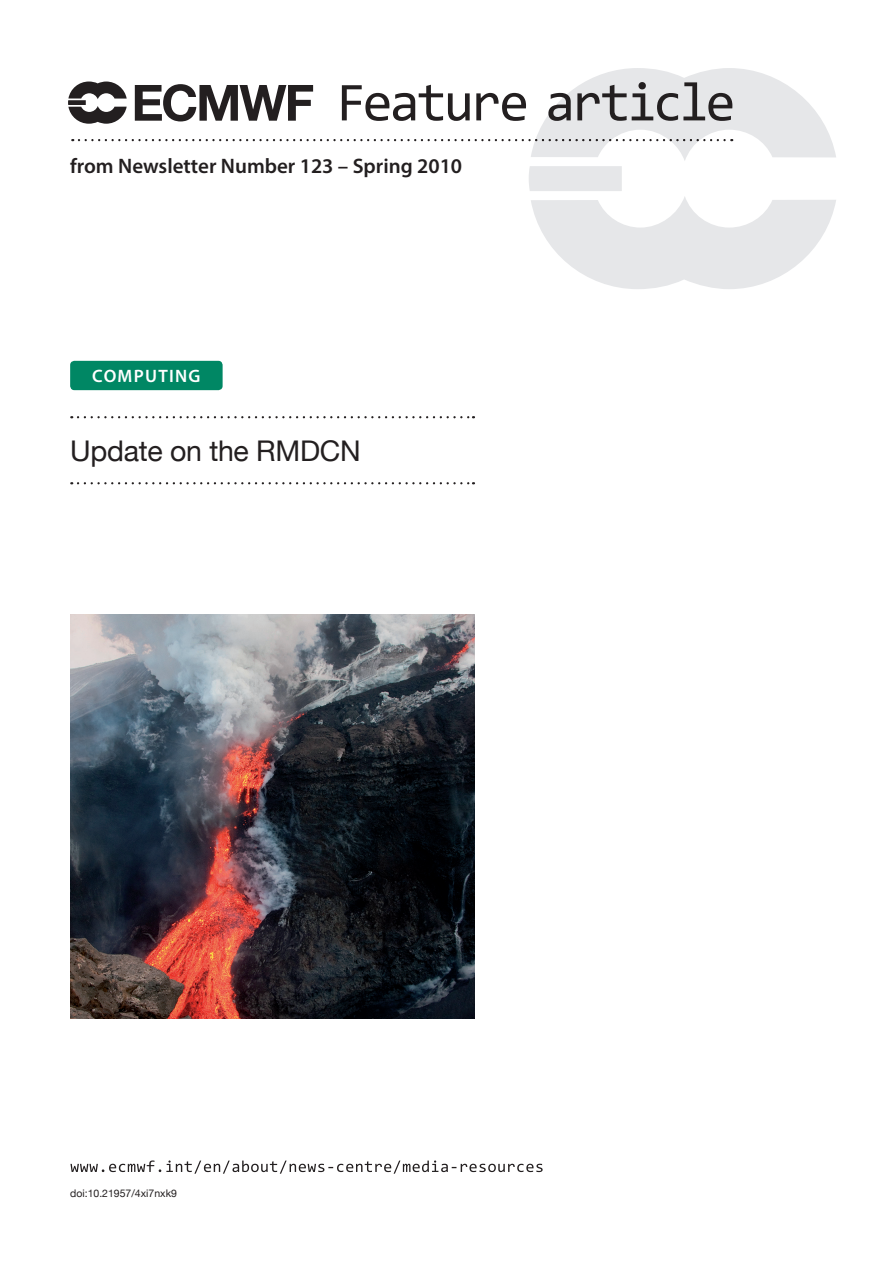
<style>
.page{position:relative;width:893px;height:1263px;background:#fff}
.page>*{position:absolute;margin:0;border:0;box-sizing:border-box;transform-origin:0 0}
.t1{font:28.5px "Helvetica Neue";letter-spacing:-.01em;color:#231f20}
.t2{font:600 21px "Myriad Pro";color:#231f20}
.t3{font:600 18px "Myriad Pro";letter-spacing:.07em;color:#fff}
.t4{font:10.5px "Helvetica Neue";color:#231f20}
</style>
<div class="page">
<img style="left:70px;top:614px;width:404px;height:404px">
<div style="left:70px;top:361px;width:153px;height:29px;background:#008764;border-radius:4px"></div>
<svg style="left:68px;top:68px;width:768px;height:221px"></svg>
<svg style="left:70px;top:1160px;width:473px;height:14px"></svg>
<svg style="left:78px;top:416px;width:396px;height:2px"></svg>
<svg style="left:78px;top:482px;width:396px;height:2px"></svg>
<p class="t2" style="left:70px;top:153px;width:394px">from Newsletter Number 123 – Spring 2010</p>
<p class="t3" style="left:92px;top:365px;width:110px">COMPUTING</p>
<h1 class="t1" style="left:70px;top:430px;width:292px">Update on the RMDCN</h1>
<p class="t4" style="left:70px;top:1186px;width:108px">doi:10.21957/4xi7nxk9</p>
</div>
